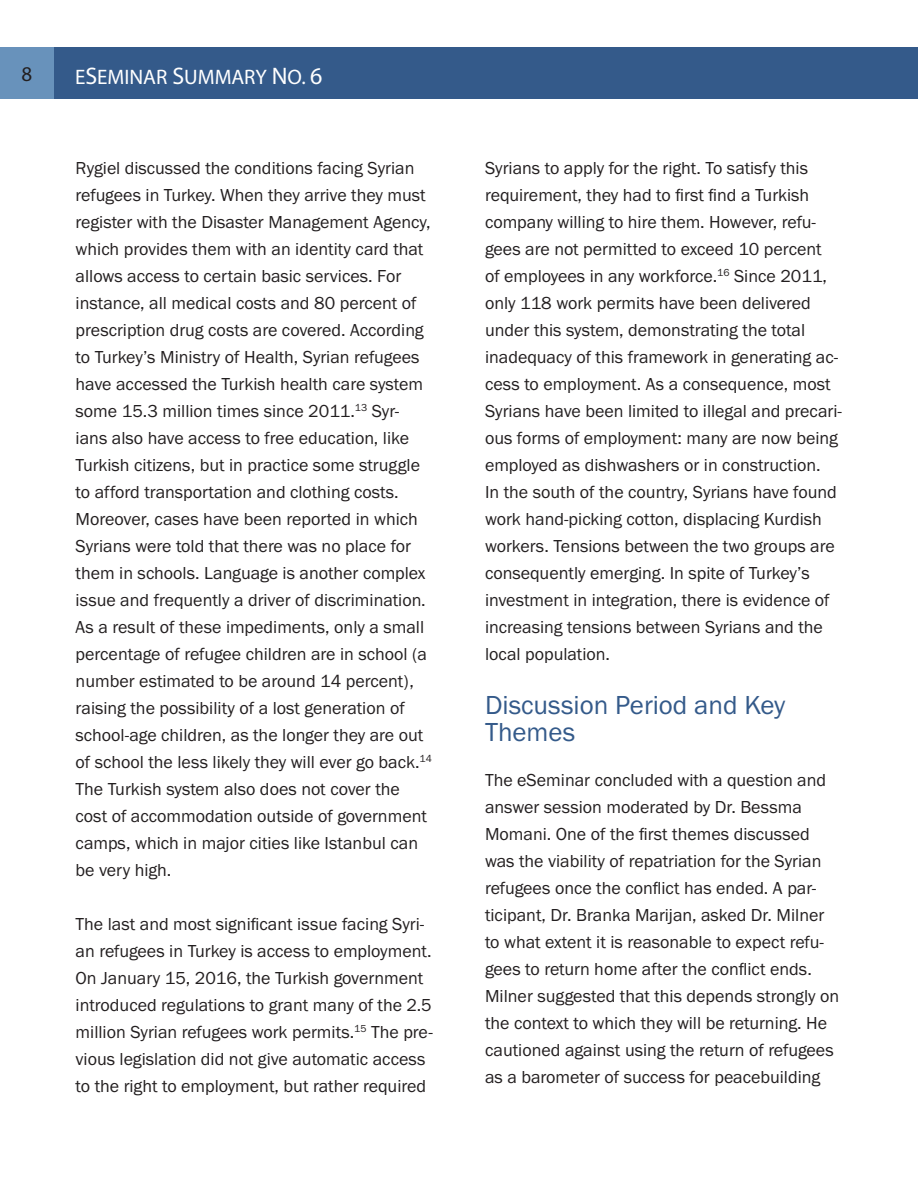
<style>
.page{position:relative;width:918px;height:1188px;background:#fff}
.page>*{position:absolute;margin:0;border:0;box-sizing:border-box;transform-origin:0 0}
.t1{font:27px/27px "Franklin Gothic URW Boo";color:#345a8a}
.t2{font:21px "Myriad Pro";color:#fff}
.t3{font:21px "Myriad Pro";color:#231f20}
.t4{font:18px/27px "Franklin Gothic URW Boo";color:#231f20}
.s1{font-size:24px}
</style>
<div class="page">
<div style="left:54px;top:48px;width:864px;height:51px;background:#345a8a"></div>
<div style="left:0;top:48px;width:54px;height:51px;background:#6892bb"></div>
<p class="t3" style="left:22px;top:61px;width:12px">8</p>
<p class="t2" style="left:75px;top:64px;width:249px">E<span class="s1">S</span>EMINAR <span class="s1">S</span>UMMARY <span class="s1">N</span>O. <span class="s1">6</span></p>
<p class="t4" style="left:76px;top:154px;width:358px">Rygiel discussed the conditions facing Syrian refugees in Turkey. When they arrive they must register with the Disaster Management Agency, which provides them with an identity card that allows access to certain basic services. For instance, all medical costs and 80 percent of prescription drug costs are covered. According to Turkey’s Ministry of Health, Syrian refugees have accessed the Turkish health care system some 15.3 million times since 2011.<sup>13</sup> Syr&shy;ians also have access to free education, like Turkish citizens, but in practice some struggle to afford transportation and clothing costs.<br>Moreover, cases have been reported in which Syrians were told that there was no place for them in schools. Language is another complex issue and frequently a driver of discrimination.<br>As a result of these impediments, only a small percentage of refugee children are in school (a number estimated to be around 14 percent), raising the possibility of a lost generation of school-age children, as the longer they are out of school the less likely they will ever go back.<sup>14<br></sup>The Turkish system also does not cover the cost of accommodation outside of government camps, which in major cities like Istanbul can be very high.</p>
<p class="t4" style="left:76px;top:910px;width:359px">The last and most significant issue facing Syri&shy;an refugees in Turkey is access to employment.<br>On January 15, 2016, the Turkish government introduced regulations to grant many of the 2.5 million Syrian refugees work permits.<sup>15</sup> The pre&shy;vious legislation did not give automatic access to the right to employment, but rather required</p>
<p class="t4" style="left:485px;top:154px;width:359px">Syrians to apply for the right. To satisfy this requirement, they had to first find a Turkish company willing to hire them. However, refu&shy;gees are not permitted to exceed 10 percent<br>of employees in any workforce.<sup>16</sup> Since 2011, only 118 work permits have been delivered under this system, demonstrating the total inadequacy of this framework in generating ac&shy;cess to employment. As a consequence, most Syrians have been limited to illegal and precari&shy;ous forms of employment: many are now being employed as dishwashers or in construction.<br>In the south of the country, Syrians have found work hand-picking cotton, displacing Kurdish workers. Tensions between the two groups are consequently emerging. In spite of Turkey’s investment in integration, there is evidence of increasing tensions between Syrians and the local population.</p>
<p class="t1" style="left:485px;top:691px;width:302px">Discussion Period and Key<br>Themes</p>
<p class="t4" style="left:485px;top:766px;width:356px">The eSeminar concluded with a question and answer session moderated by Dr. Bessma Momani. One of the first themes discussed was the viability of repatriation for the Syrian refugees once the conflict has ended. A par&shy;ticipant, Dr. Branka Marijan, asked Dr. Milner to what extent it is reasonable to expect refu&shy;gees to return home after the conflict ends.<br>Milner suggested that this depends strongly on the context to which they will be returning. He cautioned against using the return of refugees as a barometer of success for peacebuilding</p>
</div>
